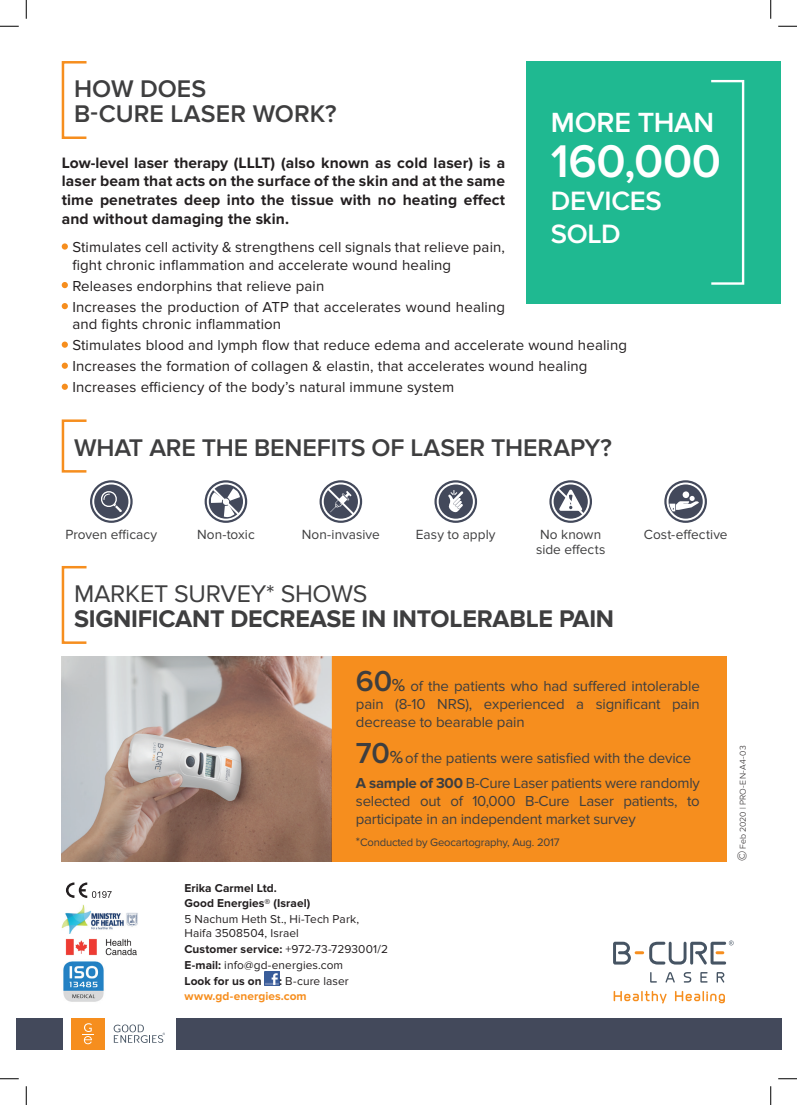
<style>
.page{position:relative;width:797px;height:1105px;background:#fff}
.page>*{position:absolute;margin:0;border:0;box-sizing:border-box;transform-origin:0 0}
.t1{font:600 47.5px "Proxima Nova";letter-spacing:-.01em;color:#fff}
.t2{font:600 28.75px "Proxima Nova";color:#fff}
.t3{font:600 27.5px/33px "Proxima Nova";letter-spacing:-.01em;color:#fff}
.t4{font:600 25px/25px "Proxima Nova";color:#3e3e3f}
.t5{font:700 25px "Proxima Nova";letter-spacing:-.01em;color:#3e3e3f}
.t6{font:25px "Proxima Nova";letter-spacing:-.01em;color:#3e3e3f}
.t7{font:700 15.62px/18.8px "Proxima Nova";letter-spacing:.01em;color:#231f20;text-align:justify}
.t8{font:15px/21px "Proxima Nova";letter-spacing:.01em;color:#231f20}
.t9{font:15px/18px "Proxima Nova";letter-spacing:-.015em;color:#3e3e3f}
.t10{font:13.75px/15px "Proxima Nova";letter-spacing:.005em;color:#3e3e3f;text-align:center}
.t11{font:11.88px/15.8px "Proxima Nova";letter-spacing:.01em;color:#231f20}
.t12{font:700 11.88px/15.8px "Proxima Nova";letter-spacing:.005em;color:#231f20}
.t13{font:700 11.88px/15.8px "Proxima Nova";letter-spacing:.005em;color:#f68e1e}
.t14{font:11.25px "Proxima Nova";letter-spacing:-.015em;color:#3e3e3f}
.t15{font:300 8.75px "Proxima Nova";letter-spacing:.015em;color:#231f20}
.s1{font-weight:600;font-size:30px}
.s2{font-weight:600;font-size:18px}
.s3{font-weight:700}
.s4{font-size:12.5px}
.s5{color:#231f20}
.s6{font-weight:400;color:#231f20}
.s7{font-weight:400;font-size:13.12px}
</style>
<div class="page">
<div style="left:331px;top:656px;width:395px;height:205px;background:#f68e1e"></div>
<div style="left:16px;top:1018px;width:46px;height:31px;background:#43495b"></div>
<div style="left:176px;top:1018px;width:605px;height:31px;background:#43495b"></div>
<div style="left:72px;top:1018px;width:33px;height:31px;background:#f68e1e"></div>
<svg style="left:82px;top:1023px;width:12px;height:21px"></svg>
<svg style="left:114px;top:1024px;width:51px;height:19px"></svg>
<svg style="left:613px;top:940px;width:120px;height:24px"></svg>
<svg style="left:650px;top:972px;width:7px;height:11px"></svg>
<svg style="left:665px;top:972px;width:9px;height:11px"></svg>
<svg style="left:683px;top:972px;width:8px;height:11px"></svg>
<svg style="left:700px;top:972px;width:7px;height:11px"></svg>
<svg style="left:716px;top:972px;width:8px;height:11px"></svg>
<svg style="left:613px;top:991px;width:53px;height:12px"></svg>
<svg style="left:675px;top:991px;width:50px;height:12px"></svg>
<img style="left:265px;top:971px;width:14px;height:15px">
<div style="left:62px;top:243px;width:6px;height:7px;background:#f68e1e;border-radius:50%"></div>
<svg style="left:62px;top:282px;width:6px;height:6px"></svg>
<svg style="left:62px;top:303px;width:6px;height:6px"></svg>
<svg style="left:62px;top:342px;width:6px;height:6px"></svg>
<svg style="left:62px;top:363px;width:6px;height:6px"></svg>
<svg style="left:62px;top:384px;width:6px;height:6px"></svg>
<div style="left:526px;top:61px;width:255px;height:243px;background:#1fb991"></div>
<div style="left:710px;top:80px;width:34px;height:205px;border:2px solid #fff"></div>
<img style="left:66px;top:938px;width:71px;height:17px">
<img style="left:61px;top:904px;width:77px;height:30px">
<img style="left:63px;top:961px;width:41px;height:41px">
<div style="left:62px;top:61px;width:26px;height:78px;border:2px solid #f68e1e"></div>
<div style="left:62px;top:566px;width:26px;height:78px;border:2px solid #f68e1e"></div>
<div style="left:62px;top:419px;width:26px;height:54px;border:2px solid #f68e1e"></div>
<img style="left:62px;top:656px;width:269px;height:206px">
<svg style="left:66px;top:882px;width:46px;height:16px"></svg>
<svg style="left:549px;top:480px;width:43px;height:43px"></svg>
<div style="left:551px;top:482px;width:38px;height:39px;border:2px solid #fff;border-radius:50%"></div>
<svg style="left:554px;top:486px;width:32px;height:31px"></svg>
<svg style="left:205px;top:480px;width:42px;height:43px"></svg>
<div style="left:207px;top:482px;width:38px;height:39px;border:2px solid #fff;border-radius:50%"></div>
<svg style="left:209px;top:486px;width:33px;height:33px"></svg>
<svg style="left:319px;top:480px;width:43px;height:43px"></svg>
<div style="left:322px;top:482px;width:38px;height:39px;border:2px solid #fff;border-radius:50%"></div>
<svg style="left:325px;top:486px;width:32px;height:31px"></svg>
<svg style="left:664px;top:480px;width:43px;height:43px"></svg>
<div style="left:666px;top:482px;width:38px;height:39px;border:2px solid #fff;border-radius:50%"></div>
<div style="left:682px;top:491px;width:7px;height:7px;background:#fff;border-radius:50%"></div>
<svg style="left:669px;top:496px;width:29px;height:15px"></svg>
<svg style="left:434px;top:480px;width:43px;height:43px"></svg>
<div style="left:436px;top:482px;width:39px;height:39px;border:2px solid #fff;border-radius:50%"></div>
<svg style="left:447px;top:490px;width:16px;height:23px"></svg>
<svg style="left:90px;top:480px;width:43px;height:43px"></svg>
<div style="left:92px;top:482px;width:38px;height:39px;border:2px solid #fff;border-radius:50%"></div>
<svg style="left:99px;top:489px;width:23px;height:23px"></svg>
<svg style="left:0;top:25px;width:19px;height:2px"></svg>
<svg style="left:778px;top:25px;width:19px;height:2px"></svg>
<svg style="left:0;top:1078px;width:19px;height:1px"></svg>
<svg style="left:778px;top:1078px;width:19px;height:1px"></svg>
<svg style="left:25px;top:0;width:2px;height:19px"></svg>
<svg style="left:25px;top:1086px;width:2px;height:19px"></svg>
<svg style="left:770px;top:0;width:1px;height:19px"></svg>
<svg style="left:770px;top:1086px;width:1px;height:19px"></svg>
<h3 class="t4" style="left:74px;top:77px;width:264px">HOW DOES<br>B-CURE LASER WORK?</h3>
<h2 class="t2" style="left:551px;top:106px;width:43px">MORE</h2>
<h2 class="t2" style="left:637px;top:106px;width:36px">THAN</h2>
<h1 class="t1" style="left:551px;top:134px;width:172px">160,000</h1>
<h3 class="t3" style="left:551px;top:185px;width:95px">DEVICES<br>SOLD</h3>
<p class="t7" style="left:62px;top:153px;width:445px">Low-level laser therapy (LLLT) (also known as cold laser) is a laser beam that acts on the surface of the skin and at the same time penetrates deep into the tissue with no heating effect and without damaging the skin.</p>
<p class="t8" style="left:72px;top:239px;width:434px;line-height:17.5px">Stimulates cell activity &amp; strengthens cell signals that relieve pain, fight chronic inflammation and accelerate wound healing</p>
<p class="t8" style="left:72px;top:275px;width:434px">Releases endorphins that relieve pain<br>Increases the production of ATP that accelerates wound healing</p>
<p class="t8" style="left:72px;top:314px;width:556px">and fights chronic inflammation<br>Stimulates blood and lymph flow that reduce edema and accelerate wound healing Increases the formation of collagen &amp; elastin, that accelerates wound healing Increases efficiency of the body’s natural immune system</p>
<h3 class="t4" style="left:74px;top:436px;width:539px">WHAT ARE THE BENEFITS OF LASER THERAPY?</h3>
<p class="t10" style="left:65px;top:527px;width:93px">Proven efficacy</p>
<p class="t10" style="left:197px;top:527px;width:59px">Non-toxic</p>
<p class="t10" style="left:302px;top:527px;width:80px">Non-invasive</p>
<p class="t10" style="left:416px;top:527px;width:81px">Easy to apply</p>
<p class="t10" style="left:643px;top:527px;width:85px">Cost-effective</p>
<p class="t10" style="left:536px;top:527px;width:71px">No known side effects</p>
<h3 class="t6" style="left:74px;top:580px;width:276px">Mar ket Survey* Sh ows</h3>
<h3 class="t5" style="left:74px;top:605px;width:190px">Significant Decre</h3>
<h3 class="t5" style="left:310px;top:605px;width:215px">ase in Intolerable</h3>
<h3 class="t5" style="left:559px;top:605px;width:57px">Pain</h3>
<p class="t9" style="left:356px;top:677px;width:345px;text-align:justify"><span class="s1">60</span><span class="s2">%</span> of the patients who had suffered intolerable pain (8-10 NRS), experienced a significant pain decrease to bearable pain</p>
<p class="t9" style="left:356px;top:746px;width:345px;line-height:25.1px"><span class="s1">70</span><span class="s2">%</span>of the patients were satisfied with the device<br><span class="s3">A sample of 300</span> B-Cure Laser patients were randomly</p>
<p class="t9" style="left:356px;top:792px;width:345px">selected out of 10,000 B-Cure Laser patients, to participate in an independent market survey</p>
<p class="t14" style="left:356px;top:836px;width:205px"><span class="s4">*</span>Conducted by Geocartography, Aug. 2017</p>
<p class="t12" style="left:184px;top:880px;width:127px">Erika Carmel Ltd.<br>Good Energies® (Israel)</p>
<p class="t11" style="left:184px;top:912px;width:176px;line-height:14px">5 Nachum Heth St., Hi-Tech Park,<br>Haifa 3508504, Israel</p>
<p class="t11" style="left:184px;top:941px;width:205px"><span class="s3">Customer service:</span> +972-73-7293001/2<br><span class="s3">E-mail:</span> info@gd-energies.com<br><span class="s3">Look for us on</span></p>
<p class="t13" style="left:184px;top:973px;width:166px;text-indent:95px"><span class="s5">:</span> <span class="s6">B-cure laser </span>www.gd-energies.com</p>
<p class="t15" style="left:737px;top:861px;width:117px;rotate:-90deg"><span class="s7">©</span> Feb 2020 | PRO-EN-A4-03</p>
</div>
